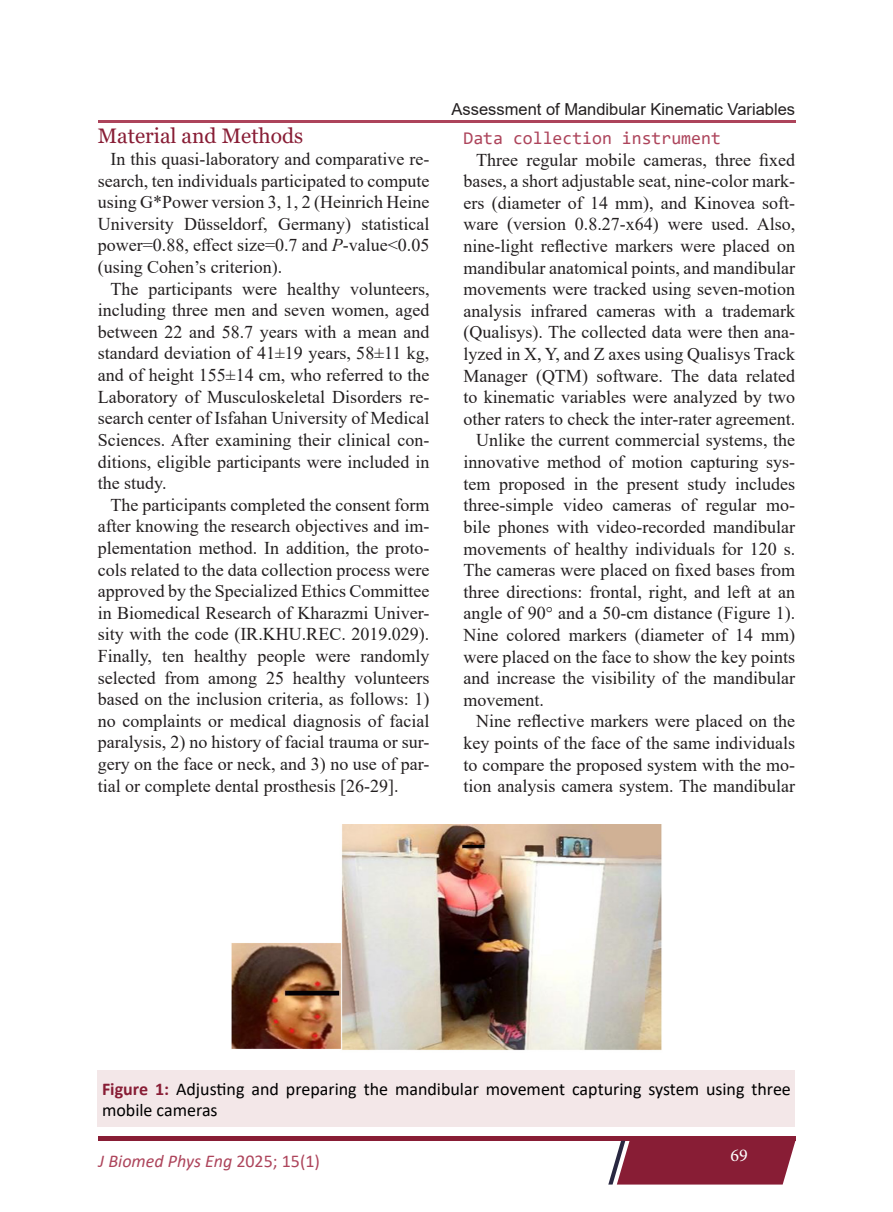
<style>
.page{position:relative;width:893px;height:1212px;background:#fff}
.page>*{position:absolute;margin:0;border:0;box-sizing:border-box;transform-origin:0 0}
.Heading{font:21px "Georgia";color:#881d35}
.Body{font:18px/21.6px "Times New Roman";color:#231f20;text-align:justify}
.Figure{font:18px/21.6px "Calibri";color:#000}
.t1{font:italic 18px "Calibri";color:#ad445b}
.Body-2{font:18px "Consolas";color:#ad445b}
.t2{font:18px "Minion Pro";color:#fff}
.Running_Title{font:16.5px "Arial";color:#231f20}
.s1{font-style:italic}
.s2{font-weight:700;color:#881d35}
.s3{font-style:normal}
</style>
<div class="page">
<div style="left:98px;top:1136px;width:697px;height:5px;background:#881d35"></div>
<svg style="left:608px;top:1141px;width:187px;height:43px;background:#903147"></svg>
<hr style="left:98px;top:120px;width:698px;height:2px;background:#ad445b">
<img style="left:231px;top:824px;width:431px;height:226px">
<div style="left:98px;top:1070px;width:697px;height:57px;background:#f3e7e8"></div>
<p class="Heading" style="left:98px;top:123px;width:207px">Material and Methods</p>
<p class="Body" style="left:98px;top:148px;width:333px;text-indent:13px">In this quasi-laboratory and comparative re&shy;search, ten individuals participated to compute using G*Power version 3, 1, 2 (Heinrich Heine University Düsseldorf, Germany) statistical power=0.88, effect size=0.7 and <span class="s1">P</span>-value&lt;0.05 (using Cohen’s criterion).</p>
<p class="Body" style="left:98px;top:277px;width:333px;text-indent:13px">The participants were healthy volunteers, including three men and seven women, aged between 22 and 58.7 years with a mean and standard deviation of 41±19 years, 58±11 kg, and of height 155±14 cm, who referred to the Laboratory of Musculoskeletal Disorders re&shy;search center of Isfahan University of Medical Sciences. After examining their clinical con&shy;ditions, eligible participants were included in the study.</p>
<p class="Body" style="left:98px;top:493px;width:333px;text-indent:13px">The participants completed the consent form after knowing the research objectives and im&shy;plementation method. In addition, the proto&shy;cols related to the data collection process were approved by the Specialized Ethics Committee in Biomedical Research of Kharazmi Univer&shy;sity with the code (IR.KHU.REC. 2019.029).<br>Finally, ten healthy people were randomly selected from among 25 healthy volunteers based on the inclusion criteria, as follows: 1) no complaints or medical diagnosis of facial paralysis, 2) no history of facial trauma or sur&shy;gery on the face or neck, and 3) no use of par&shy;tial or complete dental prosthesis [26-29].</p>
<p class="Running_Title" style="left:452px;top:98px;width:345px">Assessment of Mandibular Kinematic Variables</p>
<p class="Body-2" style="left:463px;top:126px;width:259px">Data collection instrument</p>
<p class="Body" style="left:463px;top:148px;width:333px;text-indent:13px">Three regular mobile cameras, three fixed bases, a short adjustable seat, nine-color mark&shy;ers (diameter of 14 mm), and Kinovea soft&shy;ware (version 0.8.27-x64) were used. Also, nine-light reflective markers were placed on mandibular anatomical points, and mandibular movements were tracked using seven-motion analysis infrared cameras with a trademark (Qualisys). The collected data were then ana&shy;lyzed in X, Y, and Z axes using Qualisys Track Manager (QTM) software. The data related to kinematic variables were analyzed by two other raters to check the inter-rater agreement.</p>
<p class="Body" style="left:463px;top:429px;width:333px;text-indent:13px">Unlike the current commercial systems, the innovative method of motion capturing sys&shy;tem proposed in the present study includes three-simple video cameras of regular mo&shy;bile phones with video-recorded mandibular movements of healthy individuals for 120 s.<br>The cameras were placed on fixed bases from three directions: frontal, right, and left at an angle of 90° and a 50-cm distance (Figure 1).<br>Nine colored markers (diameter of 14 mm) were placed on the face to show the key points and increase the visibility of the mandibular movement.</p>
<p class="Body" style="left:463px;top:710px;width:333px;text-indent:13px">Nine reflective markers were placed on the key points of the face of the same individuals to compare the proposed system with the mo&shy;tion analysis camera system. The mandibular</p>
<p class="Figure" style="left:102px;top:1077px;width:690px"><span class="s2">Figure 1:</span> Adjusting and preparing the mandibular movement capturing system using three mobile cameras</p>
<p class="t2" style="left:730px;top:1143px;width:19px">69</p>
<p class="t1" style="left:99px;top:1148px;width:223px">J Biomed Phys Eng <span class="s3">2025; 15(1)</span></p>
</div>
